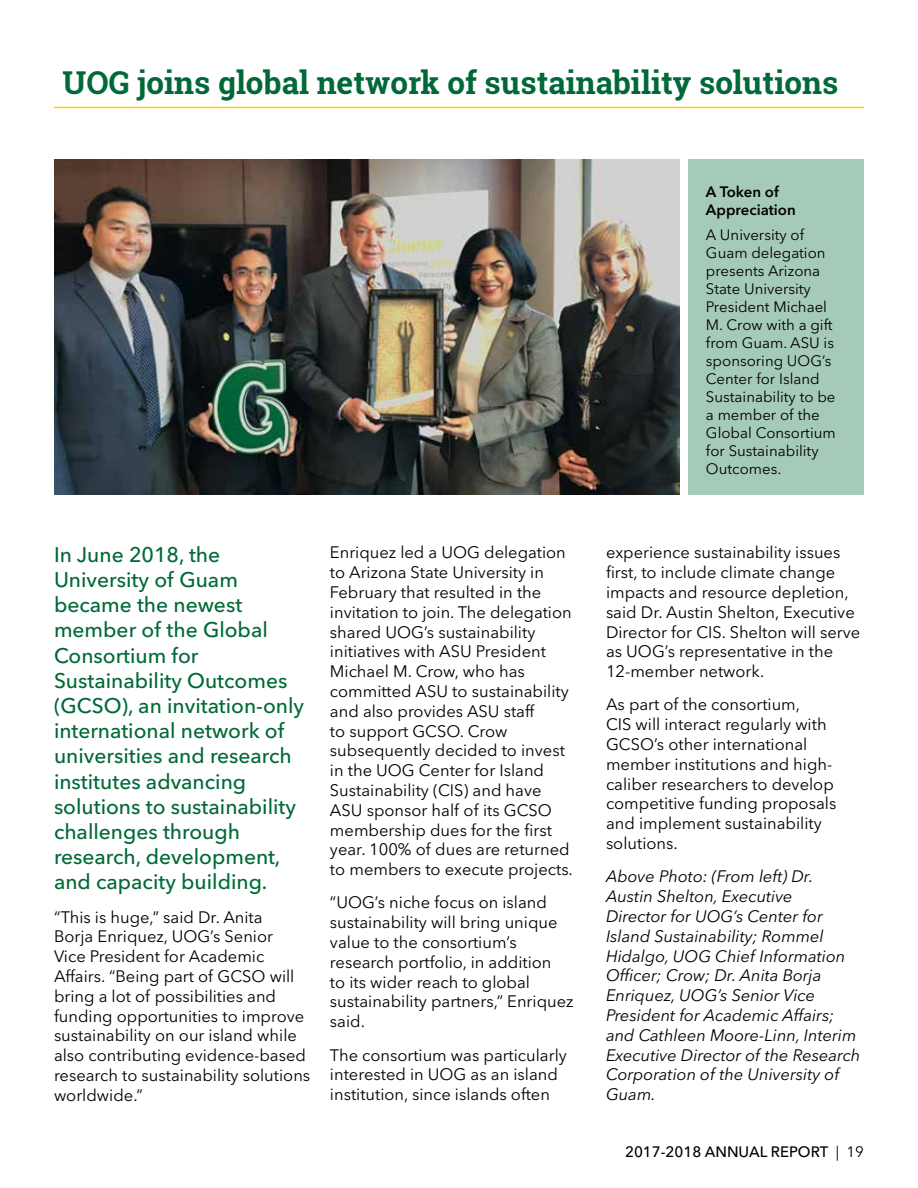
<style>
.page{position:relative;width:918px;height:1188px;background:#fff}
.page>*{position:absolute;margin:0;border:0;box-sizing:border-box;transform-origin:0 0}
.t1{font:700 31.5px "Roboto Slab";color:#006937}
.t2{font:500 21px/25.2px "Avenir Next LT Pro";color:#006937}
.t3{font:16.5px/19.8px "Avenir Next LT Pro";color:#000}
.t4{font:italic 16.5px/19.8px "Avenir Next LT Pro";color:#000}
.t5{font:15px/18px "Avenir Next LT Pro";color:#000}
.t6{font:500 15px "Avenir Next LT Pro";color:#000}
.t7{font:600 15px/18px "Avenir Next LT Pro";color:#000}
.s1{font-weight:400}
</style>
<div class="page">
<hr style="left:54px;top:107px;width:810px;height:1px;background:#ffcd00">
<div style="left:689px;top:159px;width:175px;height:336px;background:#a6cab9"></div>
<img style="left:54px;top:159px;width:626px;height:336px">
<h1 class="t1" style="left:63px;top:61px;width:777px">UOG joins global network of sustainability solutions</h1>
<p class="t2" style="left:54px;top:542px;width:252px">In June 2018, the<br>University of Guam became the newest member of the Global<br>Consortium for<br>Sustainability Outcomes (GCSO), an invitation-only international network of universities and research institutes advancing solutions to sustainability challenges through research, development, and capacity building.</p>
<p class="t3" style="left:54px;top:907px;width:258px">“This is huge,” said Dr. Anita<br>Borja Enriquez, UOG’s Senior<br>Vice President for Academic<br>Affairs. “Being part of GCSO will bring a lot of possibilities and funding opportunities to improve sustainability on our island while also contributing evidence-based research to sustainability solutions worldwide.”</p>
<p class="t3" style="left:330px;top:543px;width:244px">Enriquez led a UOG delegation to Arizona State University in<br>February that resulted in the invitation to join. The delegation shared UOG’s sustainability initiatives with ASU President<br>Michael M. Crow, who has committed ASU to sustainability and also provides ASU staff<br>to support GCSO. Crow subsequently decided to invest in the UOG Center for Island<br>Sustainability (CIS) and have<br>ASU sponsor half of its GCSO membership dues for the first year. 100% of dues are returned to members to execute projects.</p>
<p class="t3" style="left:330px;top:893px;width:245px">“UOG’s niche focus on island sustainability will bring unique value to the consortium’s research portfolio, in addition<br>to its wider reach to global sustainability partners,” Enriquez said.</p>
<p class="t3" style="left:330px;top:1045px;width:238px">The consortium was particularly interested in UOG as an island institution, since islands often</p>
<p class="t7" style="left:706px;top:183px;width:91px">A Token of<br>Appreciation</p>
<p class="t5" style="left:706px;top:226px;width:131px">A University of<br>Guam delegation presents Arizona<br>State University<br>President Michael<br>M. Crow with a gift from Guam. ASU is sponsoring UOG’s<br>Center for Island<br>Sustainability to be a member of the<br>Global Consortium for Sustainability<br>Outcomes.</p>
<p class="t3" style="left:606px;top:543px;width:256px">experience sustainability issues first, to include climate change impacts and resource depletion, said Dr. Austin Shelton, Executive<br>Director for CIS. Shelton will serve as UOG’s representative in the<br>12-member network.</p>
<p class="t3" style="left:606px;top:695px;width:232px">As part of the consortium,<br>CIS will interact regularly with<br>GCSO’s other international member institutions and high&shy;caliber researchers to develop competitive funding proposals and implement sustainability solutions.</p>
<p class="t4" style="left:606px;top:867px;width:256px">Above Photo: (From left) Dr.<br>Austin Shelton, Executive<br>Director for UOG’s Center for<br>Island Sustainability; Rommel<br>Hidalgo, UOG Chief Information<br>Officer; Crow; Dr. Anita Borja<br>Enriquez, UOG’s Senior Vice<br>President for Academic Affairs; and Cathleen Moore-Linn, Interim<br>Executive Director of the Research<br>Corporation of the University of<br>Guam.</p>
<p class="t6" style="left:625px;top:1143px;width:240px">2017-2018 ANNUAL REPORT <span class="s1">| 19</span></p>
</div>
